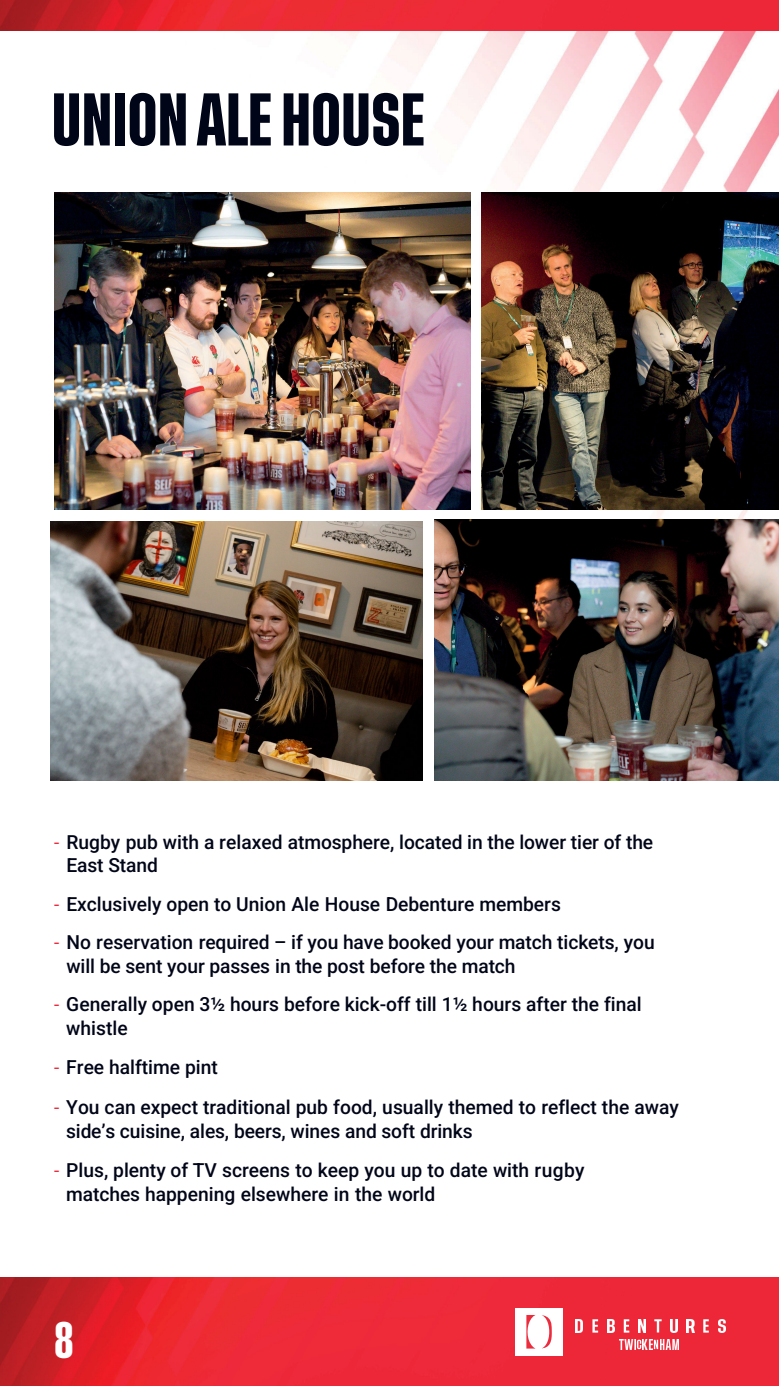
<style>
.page{position:relative;width:779px;height:1386px;background:#fff}
.page>*{position:absolute;margin:0;border:0;box-sizing:border-box;transform-origin:0 0}
.t1{font:600 55.12px "Tusker Grotesk 5600";color:#000518}
.t2{font:600 38.15px "Tusker Grotesk 5600";color:#fff}
.t3{font:500 19.25px/23.1px "Roboto";color:#000518}
.s1{font-weight:400;font-size:18.81px;color:#ec2b3d}
</style>
<div class="page">
<img style="left:8px;top:30px;width:771px;height:715px">
<img style="left:0;top:1277px;width:779px;height:108px">
<div style="left:515px;top:1307px;width:48px;height:48px;background:#fff"></div>
<svg style="left:526px;top:1315px;width:9px;height:33px"></svg>
<svg style="left:542px;top:1315px;width:10px;height:33px"></svg>
<img style="left:576px;top:1318px;width:7px;height:14px">
<svg style="left:592px;top:1318px;width:6px;height:14px"></svg>
<img style="left:607px;top:1318px;width:7px;height:14px">
<svg style="left:624px;top:1318px;width:5px;height:14px"></svg>
<img style="left:639px;top:1318px;width:7px;height:14px">
<svg style="left:654px;top:1318px;width:7px;height:14px"></svg>
<img style="left:670px;top:1318px;width:7px;height:14px">
<img style="left:687px;top:1318px;width:7px;height:14px">
<svg style="left:703px;top:1318px;width:6px;height:14px"></svg>
<img style="left:718px;top:1318px;width:7px;height:14px">
<img style="left:619px;top:1339px;width:16px;height:9px">
<svg style="left:637px;top:1339px;width:21px;height:9px"></svg>
<img style="left:660px;top:1339px;width:18px;height:9px">
<img style="left:0;top:0;width:779px;height:30px">
<img style="left:54px;top:192px;width:417px;height:317px">
<img style="left:481px;top:192px;width:298px;height:317px">
<img style="left:434px;top:520px;width:345px;height:260px">
<img style="left:51px;top:521px;width:371px;height:259px">
<h2 class="t1" style="left:52px;top:87px;width:375px">UNION ALE HOUSE</h2>
<p class="t3" style="left:66px;top:829px;width:588px;text-indent:-12px"><span class="s1">-</span> Rugby pub with a relaxed atmosphere, located in the lower tier of the<br>East Stand</p>
<p class="t3" style="left:54px;top:891px;width:508px"><span class="s1">-</span> Exclusively open to Union Ale House Debenture members</p>
<p class="t3" style="left:66px;top:930px;width:590px;text-indent:-12px"><span class="s1">-</span> No reservation required – if you have booked your match tickets, you will be sent your passes in the post before the match</p>
<p class="t3" style="left:66px;top:991px;width:577px;line-height:23.8px;text-indent:-12px"><span class="s1">-</span> Generally open 3½ hours before kick-off till 1½ hours after the final whistle</p>
<p class="t3" style="left:54px;top:1055px;width:165px"><span class="s1">-</span> Free halftime pint</p>
<p class="t3" style="left:66px;top:1094px;width:614px;line-height:23.7px;text-indent:-12px"><span class="s1">-</span> You can expect traditional pub food, usually themed to reflect the away side’s cuisine, ales, beers, wines and soft drinks</p>
<p class="t3" style="left:66px;top:1157px;width:520px;line-height:23.7px;text-indent:-12px"><span class="s1">-</span> Plus, plenty of TV screens to keep you up to date with rugby matches happening elsewhere in the world</p>
<h2 class="t2" style="left:54px;top:1316px;width:21px">8</h2>
</div>
